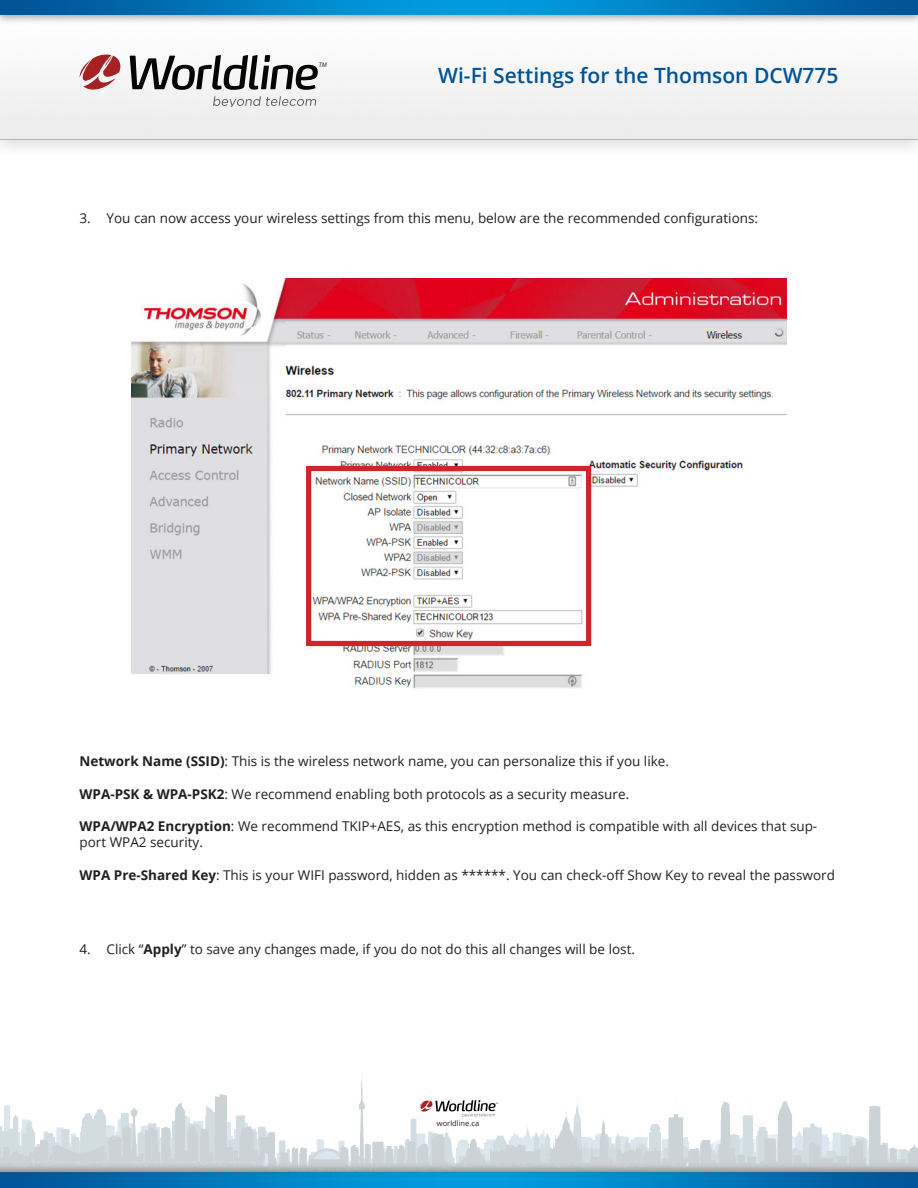
<style>
.page{position:relative;width:918px;height:1188px;background:#fff}
.page>*{position:absolute;margin:0;border:0;box-sizing:border-box;transform-origin:0 0}
.t1{font:600 21px "Open Sans";color:#005397}
.t2{font:13.5px/16.2px "Open Sans";color:#231f20}
.t3{font:7.5px "Open Sans";color:#231f20}
.t4{font:italic 6.6px "Myriad Pro";color:#231f20}
.s1{font-weight:700}
</style>
<div class="page">
<img style="left:0;top:1077px;width:918px;height:84px">
<img style="left:0;top:0;width:918px;height:149px">
<img style="left:0;top:1161px;width:918px;height:27px">
<svg style="left:213px;top:96px;width:103px;height:11px"></svg>
<svg style="left:80px;top:55px;width:41px;height:35px"></svg>
<svg style="left:130px;top:55px;width:188px;height:35px"></svg>
<img style="left:131px;top:279px;width:656px;height:410px">
<div style="left:306px;top:466px;width:285px;height:180px;border:5px solid #d1232a"></div>
<svg style="left:419px;top:1100px;width:79px;height:17px"></svg>
<p class="t4" style="left:319px;top:61px;width:10px">TM</p>
<h1 class="t1" style="left:438px;top:61px;width:402px">Wi-Fi Settings for the Thomson DCW775</h1>
<p class="t2" style="left:80px;top:210px;width:680px">3. You can now access your wireless settings from this menu, below are the recommended configurations:</p>
<p class="t2" style="left:80px;top:753px;width:591px"><span class="s1">Network Name (SSID)</span>: This is the wireless network name, you can personalize this if you like.</p>
<p class="t2" style="left:80px;top:785px;width:551px"><span class="s1">WPA-PSK &amp; WPA-PSK2</span>: We recommend enabling both protocols as a security measure.</p>
<p class="t2" style="left:80px;top:818px;width:739px"><span class="s1">WPA/WPA2 Encryption</span>: We recommend TKIP+AES, as this encryption method is compatible with all devices that sup&shy;port WPA2 security.</p>
<p class="t2" style="left:80px;top:866px;width:757px"><span class="s1">WPA Pre-Shared Key</span>: This is your WIFI password, hidden as ******. You can check-off Show Key to reveal the password</p>
<p class="t2" style="left:80px;top:940px;width:557px">4. Click “<span class="s1">Apply</span>” to save any changes made, if you do not do this all changes will be lost.</p>
<p class="t3" style="left:437px;top:1118px;width:44px">worldline.ca</p>
</div>
